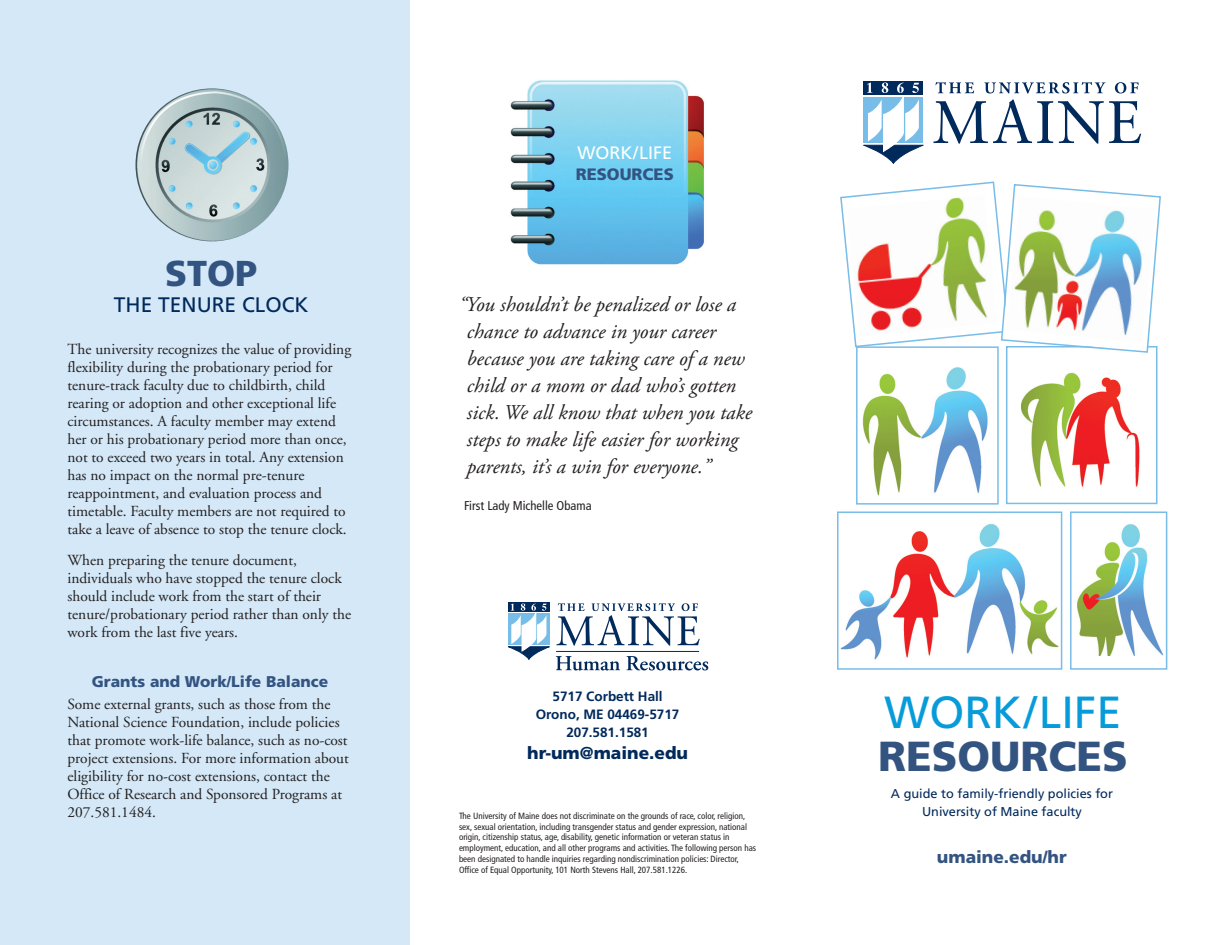
<style>
.page{position:relative;width:1215px;height:945px;background:#fff}
.page>*{position:absolute;margin:0;border:0;box-sizing:border-box;transform-origin:0 0}
.t1{font:45px "Frutiger";color:#089bda}
.t2{font:900 42px "Frutiger";color:#335481}
.t3{font:900 36px "Frutiger";color:#335481}
.t4{font:italic 21px/27px "Adobe Garamond Pro";color:#231f20}
.t5{font:21px "Frutiger";color:#00295c}
.t6{font:18px "Frutiger";color:#fff}
.t7{font:900 17.25px "Frutiger";color:#00295c}
.t8{font:900 17.25px "Frutiger";color:#335481}
.t9{font:900 16.5px "Frutiger";color:#335481}
.t10{font:900 15.6px "Frutiger";color:#335481}
.t11{font:15.3px/18px "Adobe Garamond";color:#231f20}
.t12{font:700 13.5px/18px "Frutiger";color:#00295c;text-align:center}
.t13{font:12.75px/18px "Frutiger";color:#00295c;text-align:center}
.t14{font:condensed 12.75px "Frutiger";color:#231f20}
.t15{font:condensed 9px/10.8px "Frutiger";color:#231f20}
</style>
<div class="page">
<div style="left:1070px;top:512px;width:97px;height:158px;border:2px solid #78bde8"></div>
<div style="left:1006px;top:346px;width:151px;height:158px;border:2px solid #78bde8"></div>
<img style="left:862px;top:367px;width:126px;height:129px">
<div style="left:856px;top:346px;width:143px;height:159px;border:2px solid #78bde8"></div>
<div style="left:837px;top:512px;width:225px;height:158px;border:2px solid #78bde8"></div>
<div style="left:0;top:0;width:409px;height:945px;background:#d4e8f7"></div>
<img style="left:1021px;top:372px;width:119px;height:115px">
<img style="left:839px;top:520px;width:220px;height:139px">
<img style="left:1077px;top:525px;width:87px;height:131px">
<svg style="left:934px;top:99px;width:207px;height:45px"></svg>
<svg style="left:935px;top:82px;width:39px;height:11px"></svg>
<svg style="left:984px;top:82px;width:122px;height:11px"></svg>
<svg style="left:1115px;top:82px;width:24px;height:11px"></svg>
<svg style="left:863px;top:81px;width:60px;height:2px"></svg>
<svg style="left:863px;top:83px;width:61px;height:80px"></svg>
<img style="left:510px;top:80px;width:194px;height:185px">
<img style="left:135px;top:88px;width:154px;height:153px">
<svg style="left:840px;top:181px;width:321px;height:173px"></svg>
<img style="left:1007px;top:196px;width:148px;height:146px">
<svg style="left:556px;top:656px;width:64px;height:15px"></svg>
<svg style="left:626px;top:656px;width:82px;height:15px"></svg>
<svg style="left:556px;top:603px;width:144px;height:43px"></svg>
<svg style="left:508px;top:602px;width:41px;height:2px"></svg>
<svg style="left:508px;top:604px;width:42px;height:55px"></svg>
<hr style="left:556px;top:651px;width:143px;height:1px;background:#00295c">
<h3 class="t3" style="left:165px;top:259px;width:93px">STOP</h3>
<h3 class="t5" style="left:114px;top:296px;width:196px">THE TENURE CLOCK</h3>
<p class="t11" style="left:68px;top:341px;width:285px">The university recognizes the value of providing flexibility during the probationary period for tenure-track faculty due to childbirth, child rearing or adoption and other exceptional life circumstances. A faculty member may extend her or his probationary period more than once, not to exceed two years in total. Any extension has no impact on the normal pre-tenure reappointment, and evaluation process and timetable. Faculty members are not required to take a leave of absence to stop the tenure clock.</p>
<p class="t11" style="left:68px;top:553px;width:285px">When preparing the tenure document, individuals who have stopped the tenure clock should include work from the start of their tenure/probationary period rather than only the work from the last five years.</p>
<p class="t10" style="left:92px;top:675px;width:238px">Grants and Work/Life Balance</p>
<p class="t11" style="left:68px;top:697px;width:283px">Some external grants, such as those from the National Science Foundation, include policies that promote work-life balance, such as no-cost project extensions. For more information about eligibility for no-cost extensions, contact the Office of Research and Sponsored Programs at 207.581.1484.</p>
<p class="t6" style="left:577px;top:146px;width:96px">WORK/LIFE</p>
<p class="t9" style="left:576px;top:168px;width:100px">RESOURCES</p>
<p class="t4" style="left:467px;top:292px;width:287px;text-indent:-8px">“You shouldn’t be penalized or lose a chance to advance in your career because you are taking care of a new child or a mom or dad who’s gotten sick. We all know that when you take steps to make life easier for working parents, it’s a win for everyone.”</p>
<p class="t14" style="left:464px;top:501px;width:129px">First Lady Michelle Obama</p>
<p class="t12" style="left:536px;top:688px;width:145px">5717 Corbett Hall<br>Orono, ME 04469-5717<br>207.581.1581</p>
<p class="t7" style="left:527px;top:746px;width:162px">hr-um@maine.edu</p>
<p class="t15" style="left:459px;top:811px;width:299px">The University of Maine does not discriminate on the grounds of race, color, religion, sex, sexual orientation, including transgender status and gender expression, national origin, citizenship status, age, disability, genetic information or veteran status in employment, education, and all other programs and activities. The following person has been designated to handle inquiries regarding nondiscrimination policies: Director, Office of Equal Opportunity, 101 North Stevens Hall, 207.581.1226.</p>
<h1 class="t1" style="left:885px;top:694px;width:238px">WORK/LIFE</h1>
<h2 class="t2" style="left:878px;top:740px;width:251px">RESOURCES</h2>
<p class="t13" style="left:891px;top:785px;width:224px">A guide to family-friendly policies for<br>University of Maine faculty</p>
<p class="t8" style="left:937px;top:850px;width:131px">umaine.edu/hr</p>
</div>
